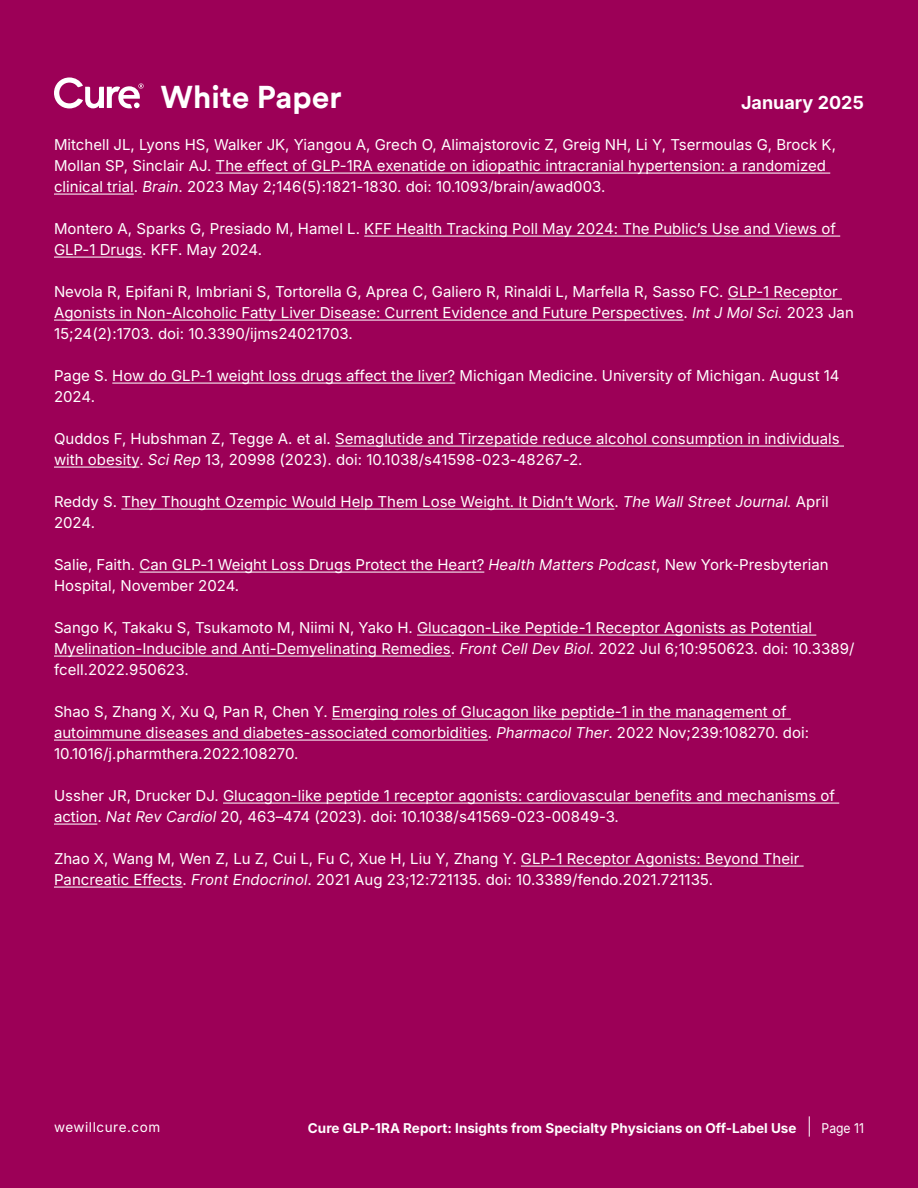
<style>
.page{position:relative;width:918px;height:1188px;background:#9c0057}
.page>*{position:absolute;margin:0;border:0;box-sizing:border-box;transform-origin:0 0}
.t1{font:700 31.5px "Circular XXTT";color:#fff}
.t2{font:700 18px "Inter";color:#fff}
._1-column{font:15px/21px "Inter";color:#fff}
.t3{font:700 13.5px "Inter";color:#fff}
.t4{font:13.5px "Inter";letter-spacing:.04em;color:#fff}
.t5{font:13.5px "Inter";letter-spacing:.04em;color:#fff;scale:.9 1}
.s1{font-style:italic}
</style>
<div class="page">
<svg style="left:809px;top:1116px;width:1px;height:21px"></svg>
<svg style="left:54px;top:77px;width:90px;height:31px"></svg>
<hr style="left:216px;top:173px;width:614px;height:1px;background:#fff">
<hr style="left:54px;top:194px;width:80px;height:1px;background:#fff">
<hr style="left:364px;top:236px;width:476px;height:1px;background:#fff">
<hr style="left:54px;top:257px;width:88px;height:1px;background:#fff">
<hr style="left:728px;top:299px;width:114px;height:1px;background:#fff">
<hr style="left:54px;top:320px;width:630px;height:1px;background:#fff">
<hr style="left:112px;top:383px;width:343px;height:1px;background:#fff">
<hr style="left:335px;top:446px;width:509px;height:1px;background:#fff">
<hr style="left:54px;top:467px;width:85px;height:1px;background:#fff">
<hr style="left:121px;top:509px;width:493px;height:1px;background:#fff">
<hr style="left:139px;top:572px;width:345px;height:1px;background:#fff">
<hr style="left:417px;top:635px;width:399px;height:1px;background:#fff">
<hr style="left:54px;top:656px;width:397px;height:1px;background:#fff">
<hr style="left:332px;top:719px;width:459px;height:1px;background:#fff">
<hr style="left:54px;top:740px;width:434px;height:1px;background:#fff">
<hr style="left:223px;top:803px;width:616px;height:1px;background:#fff">
<hr style="left:54px;top:824px;width:43px;height:1px;background:#fff">
<hr style="left:521px;top:866px;width:283px;height:1px;background:#fff">
<hr style="left:54px;top:887px;width:129px;height:1px;background:#fff">
<h1 class="t1" style="left:161px;top:75px;width:183px">White Paper</h1>
<p class="t2" style="left:741px;top:89px;width:124px">January 2025</p>
<p class="_1-column" style="left:54px;top:133px;width:784px">Mitchell JL, Lyons HS, Walker JK, Yiangou A, Grech O, Alimajstorovic Z, Greig NH, Li Y, Tsermoulas G, Brock K,<br>Mollan SP, Sinclair AJ. The effect of GLP-1RA exenatide on idiopathic intracranial hypertension: a randomized clinical trial. <span class="s1">Brain</span>. 2023 May 2;146(5):1821-1830. doi: 10.1093/brain/awad003.</p>
<p class="_1-column" style="left:54px;top:217px;width:784px">Montero A, Sparks G, Presiado M, Hamel L. KFF Health Tracking Poll May 2024: The Public’s Use and Views of<br>GLP-1 Drugs. KFF. May 2024.</p>
<p class="_1-column" style="left:54px;top:280px;width:801px">Nevola R, Epifani R, Imbriani S, Tortorella G, Aprea C, Galiero R, Rinaldi L, Marfella R, Sasso FC. GLP-1 Receptor<br>Agonists in Non-Alcoholic Fatty Liver Disease: Current Evidence and Future Perspectives. <span class="s1">Int J Mol Sci.</span> 2023 Jan<br>15;24(2):1703. doi: 10.3390/ijms24021703.</p>
<p class="_1-column" style="left:54px;top:364px;width:787px">Page S. How do GLP-1 weight loss drugs affect the liver? Michigan Medicine. University of Michigan. August 14<br>2024.</p>
<p class="_1-column" style="left:54px;top:427px;width:787px">Quddos F, Hubshman Z, Tegge A. et al. Semaglutide and Tirzepatide reduce alcohol consumption in individuals with obesity. <span class="s1">Sci Rep</span> 13, 20998 (2023). doi: 10.1038/s41598-023-48267-2.</p>
<p class="_1-column" style="left:54px;top:490px;width:776px">Reddy S. They Thought Ozempic Would Help Them Lose Weight. It Didn’t Work. <span class="s1">The Wall Street Journal.</span> April<br>2024.</p>
<p class="_1-column" style="left:54px;top:553px;width:776px">Salie, Faith. Can GLP-1 Weight Loss Drugs Protect the Heart? <span class="s1">Health Matters Podcast</span>, New York-Presbyterian<br>Hospital, November 2024.</p>
<p class="_1-column" style="left:54px;top:616px;width:802px">Sango K, Takaku S, Tsukamoto M, Niimi N, Yako H. Glucagon-Like Peptide-1 Receptor Agonists as Potential<br>Myelination-Inducible and Anti-Demyelinating Remedies. <span class="s1">Front Cell Dev Biol</span>. 2022 Jul 6;10:950623. doi: 10.3389/ fcell.2022.950623.</p>
<p class="_1-column" style="left:54px;top:700px;width:757px">Shao S, Zhang X, Xu Q, Pan R, Chen Y. Emerging roles of Glucagon like peptide-1 in the management of autoimmune diseases and diabetes-associated comorbidities. <span class="s1">Pharmacol Ther</span>. 2022 Nov;239:108270. doi:<br>10.1016/j.pharmthera.2022.108270.</p>
<p class="_1-column" style="left:54px;top:784px;width:783px">Ussher JR, Drucker DJ. Glucagon-like peptide 1 receptor agonists: cardiovascular benefits and mechanisms of action. <span class="s1">Nat Rev Cardiol</span> 20, 463–474 (2023). doi: 10.1038/s41569-023-00849-3.</p>
<p class="_1-column" style="left:54px;top:847px;width:747px">Zhao X, Wang M, Wen Z, Lu Z, Cui L, Fu C, Xue H, Liu Y, Zhang Y. GLP-1 Receptor Agonists: Beyond Their<br>Pancreatic Effects. <span class="s1">Front Endocrinol</span>. 2021 Aug 23;12:721135. doi: 10.3389/fendo.2021.721135.</p>
<p class="t4" style="left:54px;top:1117px;width:108px">wewillcure.com</p>
<p class="t3" style="left:308px;top:1118px;width:490px">Cure GLP-1RA Report: Insights from Specialty Physicians on Off-Label Use</p>
<p class="t5" style="left:822px;top:1118px;width:49px">Page 11</p>
</div>
